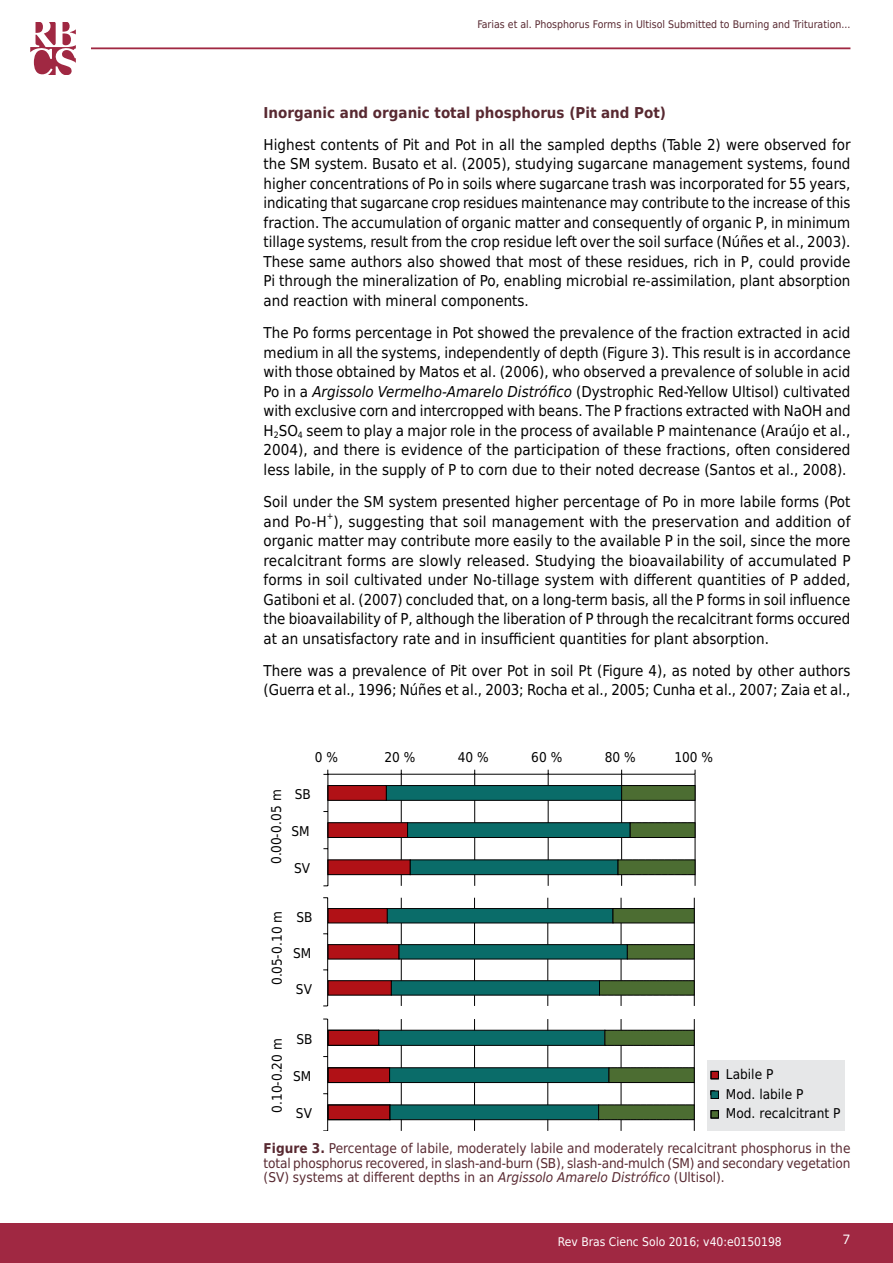
<style>
.page{position:relative;width:893px;height:1263px;background:#fff}
.page>*{position:absolute;margin:0;border:0;box-sizing:border-box;transform-origin:0 0}
.t1{font:15px/19.5px "DejaVu Sans Condensed";color:#000;text-align:justify}
.t2{font:700 15px "DejaVu Sans Condensed";color:#582931}
.t3{font:13.5px/14.2px "DejaVu Sans Condensed";color:#582931;text-align:justify}
.t4{font:13.5px/19.6px "DejaVu Sans Condensed";color:#000}
.t5{font:13.5px "Akkurat Pro";color:#fff}
.t6{font:12px "DejaVu Sans Condensed";color:#fff}
.t7{font:10.5px "DejaVu Sans Condensed";color:#582931}
.t8{font:8.7px "DejaVu Sans Condensed";color:#000}
.s1{font-style:italic}
.s2{font-weight:700}
</style>
<div class="page">
<div style="left:0;top:1223px;width:893px;height:40px;background:#a02842"></div>
<hr style="left:91px;top:47px;width:759px;height:2px;background:#a02842">
<svg style="left:30px;top:22px;width:46px;height:52px"></svg>
<hr style="left:401px;top:774px;width:1px;height:112px;background:#000">
<hr style="left:474px;top:774px;width:1px;height:112px;background:#000">
<hr style="left:548px;top:774px;width:1px;height:112px;background:#000">
<hr style="left:621px;top:774px;width:1px;height:112px;background:#000">
<hr style="left:695px;top:774px;width:1px;height:112px;background:#000">
<div style="left:407px;top:822px;width:224px;height:16px;background:#0a6c69;border:1px solid #000"></div>
<div style="left:410px;top:859px;width:208px;height:16px;background:#0a6c69;border:1px solid #000"></div>
<svg style="left:617px;top:785px;width:79px;height:90px"></svg>
<hr style="left:328px;top:774px;width:367px;height:1px;background:#000">
<hr style="left:328px;top:774px;width:1px;height:112px;background:#000">
<svg style="left:323px;top:785px;width:88px;height:90px"></svg>
<svg style="left:323px;top:770px;width:5px;height:5px"></svg>
<hr style="left:401px;top:898px;width:1px;height:108px;background:#000">
<hr style="left:474px;top:898px;width:1px;height:108px;background:#000">
<hr style="left:547px;top:898px;width:1px;height:108px;background:#000">
<hr style="left:621px;top:898px;width:1px;height:108px;background:#000">
<hr style="left:694px;top:898px;width:1px;height:108px;background:#000">
<hr style="left:327px;top:898px;width:1px;height:108px;background:#000">
<svg style="left:323px;top:908px;width:372px;height:88px"></svg>
<hr style="left:401px;top:1019px;width:1px;height:111px;background:#000">
<hr style="left:474px;top:1019px;width:1px;height:111px;background:#000">
<hr style="left:547px;top:1019px;width:1px;height:111px;background:#000">
<hr style="left:621px;top:1019px;width:1px;height:111px;background:#000">
<hr style="left:694px;top:1019px;width:1px;height:111px;background:#000">
<hr style="left:327px;top:1019px;width:1px;height:111px;background:#000">
<svg style="left:323px;top:1029px;width:372px;height:91px"></svg>
<div style="left:707px;top:1060px;width:137px;height:70px;background:#e6e7e8"></div>
<div style="left:711px;top:1071px;width:8px;height:8px;background:#b11116"></div>
<div style="left:711px;top:1071px;width:8px;height:8px;border:1px solid #000"></div>
<div style="left:711px;top:1090px;width:8px;height:9px;background:#0a6c69;border:1px solid #000"></div>
<div style="left:711px;top:1110px;width:8px;height:8px;background:#4c6d32"></div>
<div style="left:711px;top:1110px;width:8px;height:8px;border:1px solid #000"></div>
<div style="left:386px;top:785px;width:236px;height:16px;background:#0a6c69;border:1px solid #000"></div>
<p class="t7" style="left:477px;top:16px;width:375px">Farias et al. Phosphorus Forms in Ultisol Submitted to Burning and Trituration...</p>
<p class="t2" style="left:264px;top:100px;width:404px">Inorganic and organic total phosphorus (Pit and Pot)</p>
<p class="t1" style="left:264px;top:135px;width:588px">Highest contents of Pit and Pot in all the sampled depths (Table 2) were observed for the SM system. Busato et al. (2005), studying sugarcane management systems, found higher concentrations of Po in soils where sugarcane trash was incorporated for 55 years, indicating that sugarcane crop residues maintenance may contribute to the increase of this fraction. The accumulation of organic matter and consequently of organic P, in minimum tillage systems, result from the crop residue left over the soil surface (Núñes et al., 2003).<br>These same authors also showed that most of these residues, rich in P, could provide Pi through the mineralization of Po, enabling microbial re-assimilation, plant absorption and reaction with mineral components.</p>
<p class="t1" style="left:264px;top:323px;width:588px">The Po forms percentage in Pot showed the prevalence of the fraction extracted in acid medium in all the systems, independently of depth (Figure 3). This result is in accordance with those obtained by Matos et al. (2006), who observed a prevalence of soluble in acid Po in a <span class="s1">Argissolo Vermelho-Amarelo Distrófico</span> (Dystrophic Red-Yellow Ultisol) cultivated with exclusive corn and intercropped with beans. The P fractions extracted with NaOH and H<sub>2</sub>SO<sub>4</sub> seem to play a major role in the process of available P maintenance (Araújo et al., 2004), and there is evidence of the participation of these fractions, often considered less labile, in the supply of P to corn due to their noted decrease (Santos et al., 2008).</p>
<p class="t1" style="left:264px;top:492px;width:588px">Soil under the SM system presented higher percentage of Po in more labile forms (Pot and Po-H</p>
<p class="t8" style="left:327px;top:509px;width:8px">+</p>
<p class="t1" style="left:264px;top:511px;width:588px;text-indent:70px">), suggesting that soil management with the preservation and addition of organic matter may contribute more easily to the available P in the soil, since the more recalcitrant forms are slowly released. Studying the bioavailability of accumulated P forms in soil cultivated under No-tillage system with different quantities of P added, Gatiboni et al. (2007) concluded that, on a long-term basis, all the P forms in soil influence the bioavailability of P, although the liberation of P through the recalcitrant forms occured at an unsatisfactory rate and in insufficient quantities for plant absorption.</p>
<p class="t1" style="left:264px;top:660px;width:588px">There was a prevalence of Pit over Pot in soil Pt (Figure 4), as noted by other authors (Guerra et al., 1996; Núñes et al., 2003; Rocha et al., 2005; Cunha et al., 2007; Zaia et al.,</p>
<p class="t4" style="left:266px;top:864px;width:76px;rotate:-90deg">0.00-0.05 m</p>
<p class="t4" style="left:315px;top:747px;width:25px">0 %</p>
<p class="t4" style="left:384px;top:747px;width:32px">20 %</p>
<p class="t4" style="left:458px;top:747px;width:32px">40 %</p>
<p class="t4" style="left:531px;top:747px;width:32px">60 %</p>
<p class="t4" style="left:605px;top:747px;width:32px">80 %</p>
<p class="t4" style="left:674px;top:747px;width:40px">100 %</p>
<p class="t4" style="left:295px;top:784px;width:18px">SB</p>
<p class="t4" style="left:291px;top:821px;width:20px">SM</p>
<p class="t4" style="left:294px;top:858px;width:18px">SV</p>
<p class="t4" style="left:267px;top:985px;width:76px;rotate:-90deg">0.05-0.10 m</p>
<p class="t4" style="left:296px;top:907px;width:18px">SB</p>
<p class="t4" style="left:293px;top:943px;width:20px">SM</p>
<p class="t4" style="left:296px;top:979px;width:18px">SV</p>
<p class="t4" style="left:296px;top:1029px;width:18px">SB</p>
<p class="t4" style="left:267px;top:1113px;width:76px;rotate:-90deg">0.10-0.20 m</p>
<p class="t3" style="left:264px;top:1141px;width:588px"><span class="s2">Figure 3.</span> Percentage of labile, moderately labile and moderately recalcitrant phosphorus in the total phosphorus recovered, in slash-and-burn (SB), slash-and-mulch (SM) and secondary vegetation (SV) systems at different depths in an <span class="s1">Argissolo Amarelo Distrófico</span> (Ultisol).</p>
<p class="t4" style="left:726px;top:1064px;width:116px">Labile P<br>Mod. labile P<br>Mod. recalcitrant P</p>
<p class="t4" style="left:293px;top:1066px;width:20px">SM</p>
<p class="t4" style="left:296px;top:1103px;width:18px">SV</p>
<p class="t6" style="left:558px;top:1231px;width:225px">Rev Bras Cienc Solo 2016; v40:e0150198</p>
<p class="t5" style="left:843px;top:1231px;width:9px">7</p>
</div>
